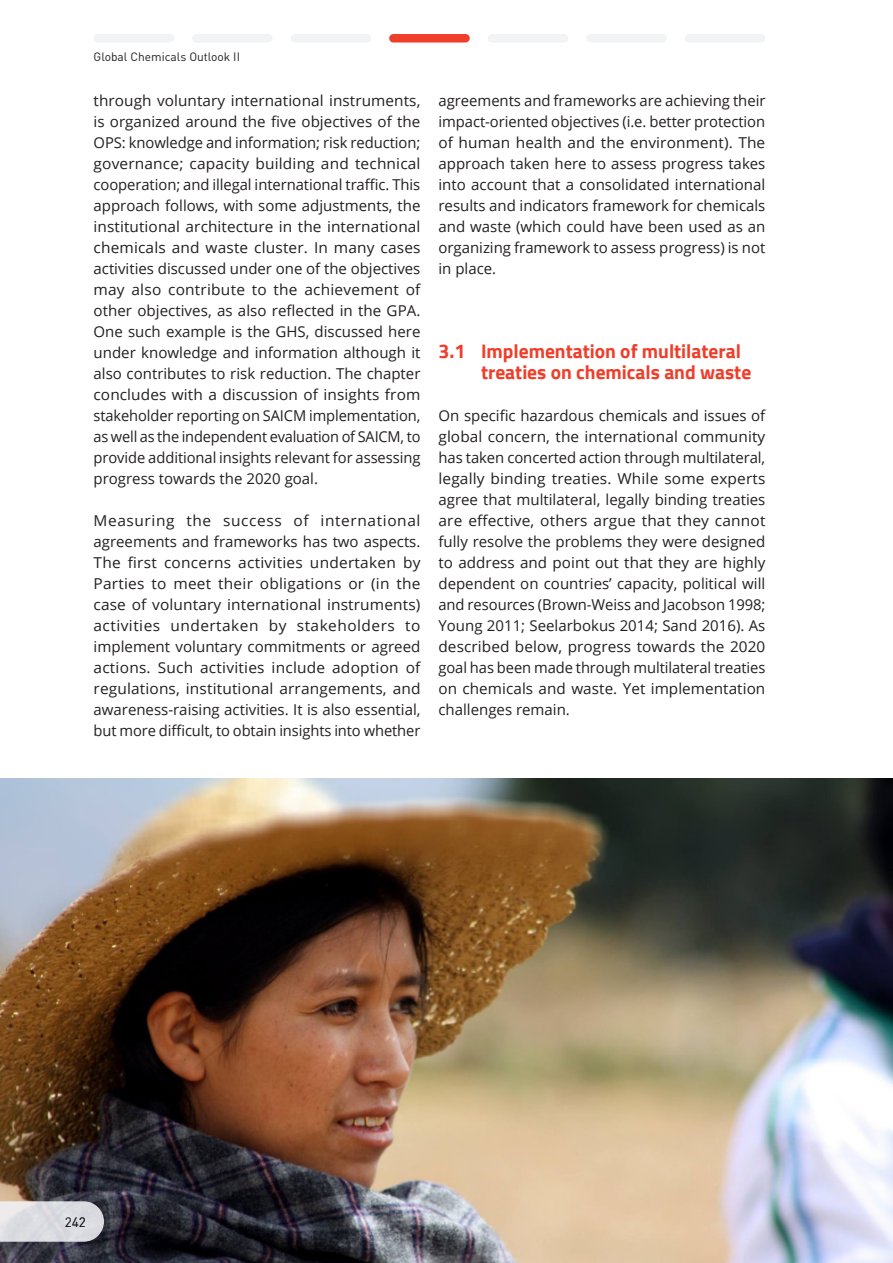
<style>
.page{position:relative;width:893px;height:1263px;background:#fff}
.page>*{position:absolute;margin:0;border:0;box-sizing:border-box;transform-origin:0 0}
._01HeadC{font:700 19.5px/21px "Cairo";color:#ef3e2a}
._02Reg00{font:15px/21px "Open Sans";color:#231f20;text-align:justify}
._02Reg00_DC{font:15px/21px "Open Sans";color:#231f20;text-align:justify}
.t1{font:13.5px "DIN";color:#231f20}
.t2{font:12px "DIN";color:#231f20}
</style>
<div class="page">
<div style="left:685px;top:34px;width:80px;height:9px;background:#f2f3f4;border-radius:4px"></div>
<div style="left:488px;top:34px;width:80px;height:9px;background:#f2f3f4;border-radius:4px"></div>
<div style="left:192px;top:34px;width:81px;height:9px;background:#f2f3f4;border-radius:4px"></div>
<div style="left:586px;top:34px;width:81px;height:9px;background:#f2f3f4;border-radius:4px"></div>
<div style="left:291px;top:34px;width:80px;height:9px;background:#f2f3f4;border-radius:4px"></div>
<div style="left:389px;top:34px;width:81px;height:9px;background:#ef3e2a;border-radius:4px"></div>
<div style="left:94px;top:34px;width:80px;height:9px;background:#f2f3f4;border-radius:4px"></div>
<img style="left:0;top:778px;width:893px;height:485px">
<p class="t2" style="left:94px;top:49px;width:148px">Global Chemicals Outlook II</p>
<p class="_02Reg00_DC" style="left:94px;top:90px;width:328px">through voluntary international instruments, is organized around the five objectives of the OPS: knowledge and information; risk reduction; governance; capacity building and technical cooperation; and illegal international traffic. This approach follows, with some adjustments, the institutional architecture in the international chemicals and waste cluster. In many cases activities discussed under one of the objectives may also contribute to the achievement of other objectives, as also reflected in the GPA.<br>One such example is the GHS, discussed here under knowledge and information although it also contributes to risk reduction. The chapter concludes with a discussion of insights from stakeholder reporting on SAICM implementation, as well as the independent evaluation of SAICM, to provide additional insights relevant for assessing progress towards the 2020 goal.</p>
<p class="_02Reg00" style="left:94px;top:510px;width:328px">Measuring the success of international agreements and frameworks has two aspects.<br>The first concerns activities undertaken by Parties to meet their obligations or (in the case of voluntary international instruments) activities undertaken by stakeholders to implement voluntary commitments or agreed actions. Such activities include adoption of regulations, institutional arrangements, and awareness-raising activities. It is also essential, but more difficult, to obtain insights into whether</p>
<p class="_02Reg00" style="left:438px;top:90px;width:328px">agreements and frameworks are achieving their impact-oriented objectives (i.e. better protection of human health and the environment). The approach taken here to assess progress takes into account that a consolidated international results and indicators framework for chemicals and waste (which could have been used as an organizing framework to assess progress) is not in place.</p>
<p class="_01HeadC" style="left:481px;top:341px;width:272px;text-indent:-43px">3.1 Implementation of multilateral treaties on chemicals and waste</p>
<p class="_02Reg00" style="left:438px;top:405px;width:328px">On specific hazardous chemicals and issues of global concern, the international community has taken concerted action through multilateral, legally binding treaties. While some experts agree that multilateral, legally binding treaties are effective, others argue that they cannot fully resolve the problems they were designed to address and point out that they are highly dependent on countries’ capacity, political will and resources (Brown-Weiss and Jacobson 1998; Young 2011; Seelarbokus 2014; Sand 2016). As described below, progress towards the 2020 goal has been made through multilateral treaties on chemicals and waste. Yet implementation challenges remain.</p>
<p class="t1" style="left:65px;top:1214px;width:23px">242</p>
</div>
